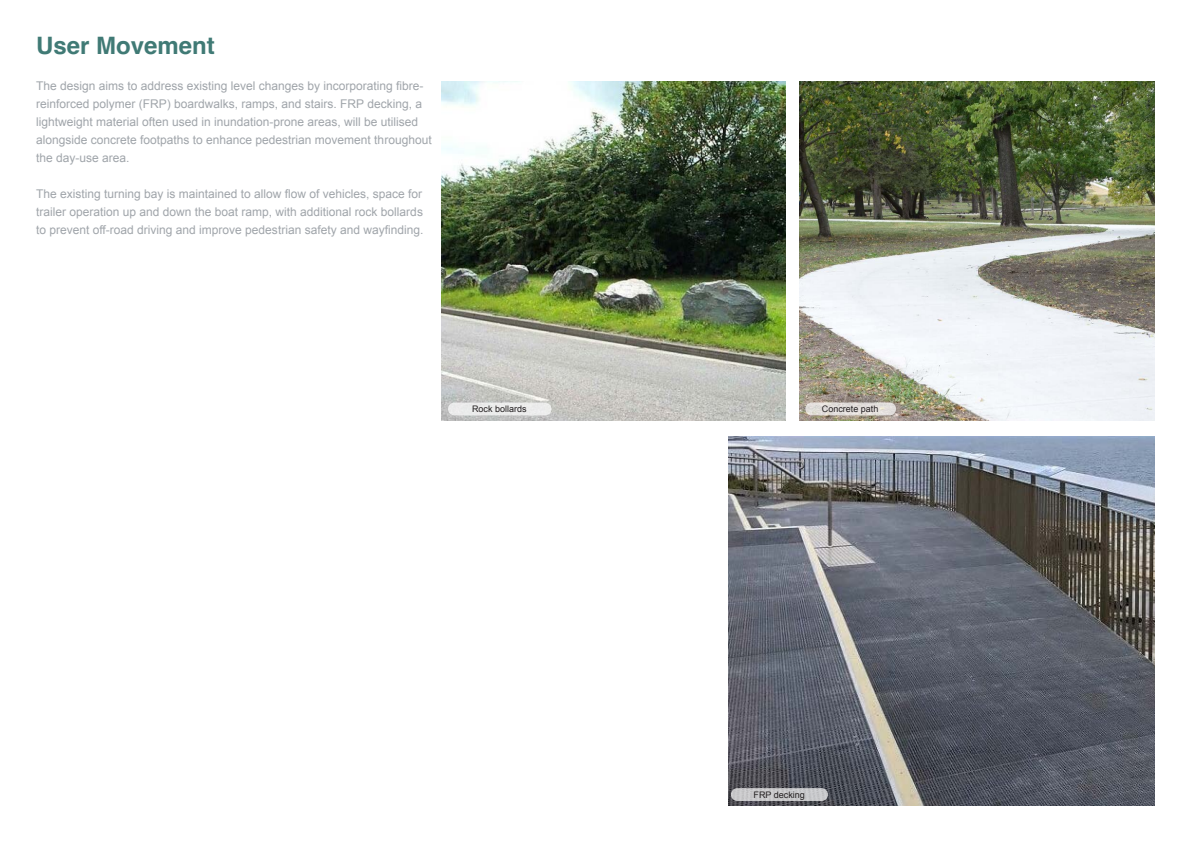
<style>
.page{position:relative;width:1191px;height:842px;background:#fff}
.page>*{position:absolute;margin:0;border:0;box-sizing:border-box;transform-origin:0 0}
.t1{font:700 24px "Helvetica";color:#407a75}
.t2{font:12px/18px "Arial";color:#a0a5aa}
.Annotation_Plan{font:9px "Arial";color:#231f20}
</style>
<div class="page">
<img style="left:728px;top:436px;width:427px;height:369px">
<img style="left:799px;top:81px;width:356px;height:340px">
<img style="left:442px;top:81px;width:343px;height:340px">
<div style="left:805px;top:402px;width:91px;height:13px;background:#e3dfdc;border-radius:6px"></div>
<div style="left:448px;top:403px;width:103px;height:12px;background:#ebecec;border-radius:6px"></div>
<div style="left:731px;top:788px;width:97px;height:13px;background:#c9c9cb;border-radius:6px"></div>
<p class="t1" style="left:36px;top:31px;width:180px">User Movement</p>
<p class="t2" style="left:36px;top:77px;width:397px">The design aims to address existing level changes by incorporating fibre&shy;reinforced polymer (FRP) boardwalks, ramps, and stairs. FRP decking, a lightweight material often used in inundation-prone areas, will be utilised alongside concrete footpaths to enhance pedestrian movement throughout the day-use area.</p>
<p class="t2" style="left:36px;top:185px;width:389px;text-align:justify">The existing turning bay is maintained to allow flow of vehicles, space for trailer operation up and down the boat ramp, with additional rock bollards to prevent off-road driving and improve pedestrian safety and wayfinding.</p>
<p class="Annotation_Plan" style="left:472px;top:403px;width:56px">Rock bollards</p>
<p class="Annotation_Plan" style="left:822px;top:403px;width:58px">Concrete path</p>
<p class="Annotation_Plan" style="left:753px;top:789px;width:53px">FRP decking</p>
</div>
